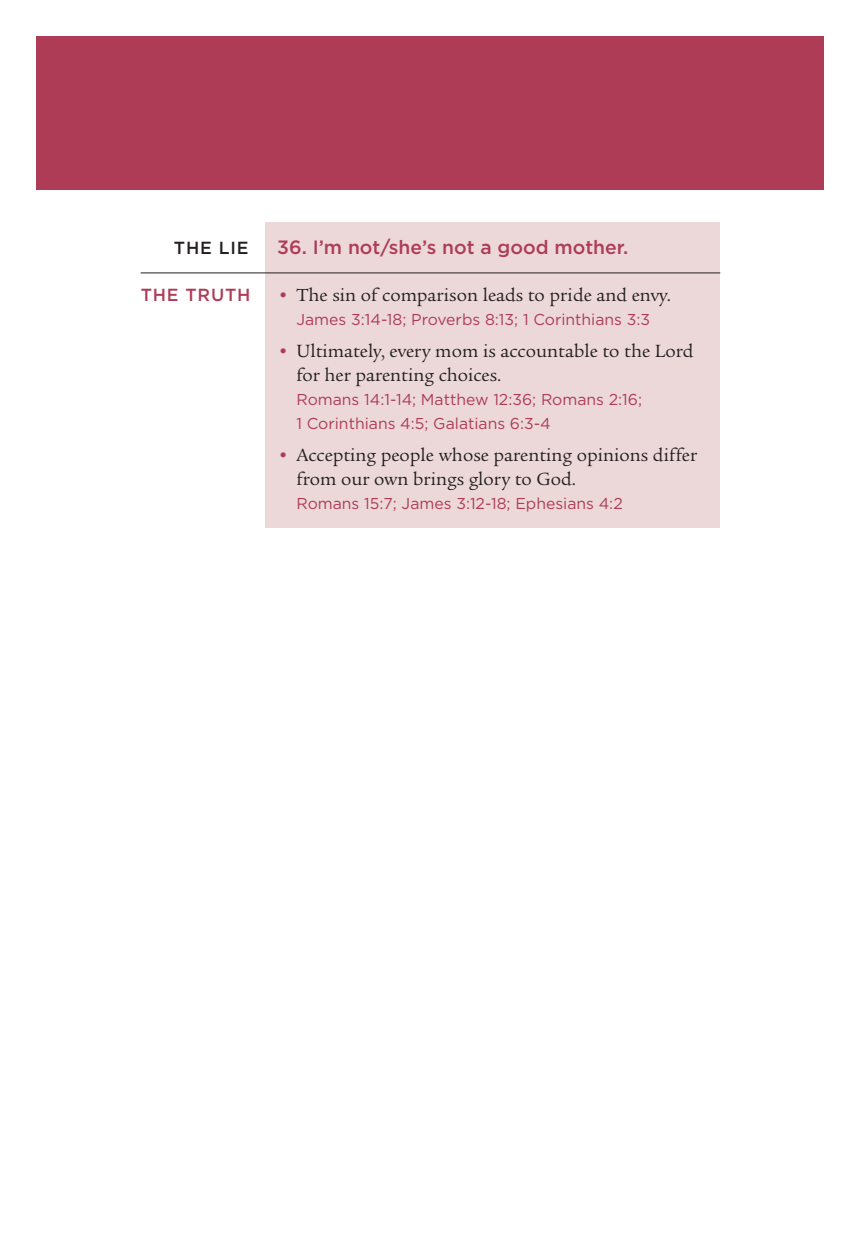
<style>
.page{position:relative;width:861px;height:1239px;background:#fff}
.page>*{position:absolute;margin:0;border:0;box-sizing:border-box;transform-origin:0 0}
.t1{font:19.25px/24.2px "Legacy Ser ITC";color:#231f20}
.t2{font:500 19.25px "Gotham";color:#ae3c57}
.t3{font:500 17.5px "Gotham";letter-spacing:.045em;color:#ae3c57}
.t4{font:500 17.5px "Gotham";letter-spacing:.045em;color:#231f20}
.t5{font:15.75px/24.2px "Gotham";color:#ae3c57}
.s1{color:#ae3c57}
</style>
<div class="page">
<div style="left:265px;top:223px;width:455px;height:305px;background:#ecd8d9"></div>
<hr style="left:141px;top:273px;width:579px;height:1px;background:#231f20">
<div style="left:37px;top:37px;width:787px;height:153px;background:#ae3c57"></div>
<p class="t4" style="left:174px;top:238px;width:76px">THE LIE</p>
<p class="t2" style="left:277px;top:236px;width:353px">36. I’m not/she’s not a good mother.</p>
<p class="t3" style="left:141px;top:284px;width:111px">THE TRUTH</p>
<p class="t1" style="left:277px;top:283px;width:395px"><span class="s1">•</span> The sin of comparison leads to pride and envy.</p>
<p class="t5" style="left:296px;top:307px;width:355px">James 3:14-18; Proverbs 8:13; 1 Corinthians 3:3</p>
<p class="t1" style="left:296px;top:339px;width:399px;text-indent:-19px"><span class="s1">•</span> Ultimately, every mom is accountable to the Lord for her parenting choices.</p>
<p class="t5" style="left:296px;top:387px;width:347px">Romans 14:1-14; Matthew 12:36; Romans 2:16;<br>1 Corinthians 4:5; Galatians 6:3-4</p>
<p class="t1" style="left:296px;top:443px;width:402px;text-indent:-19px"><span class="s1">•</span> Accepting people whose parenting opinions differ from our own brings glory to God.</p>
<p class="t5" style="left:296px;top:491px;width:328px">Romans 15:7; James 3:12-18; Ephesians 4:2</p>
</div>
